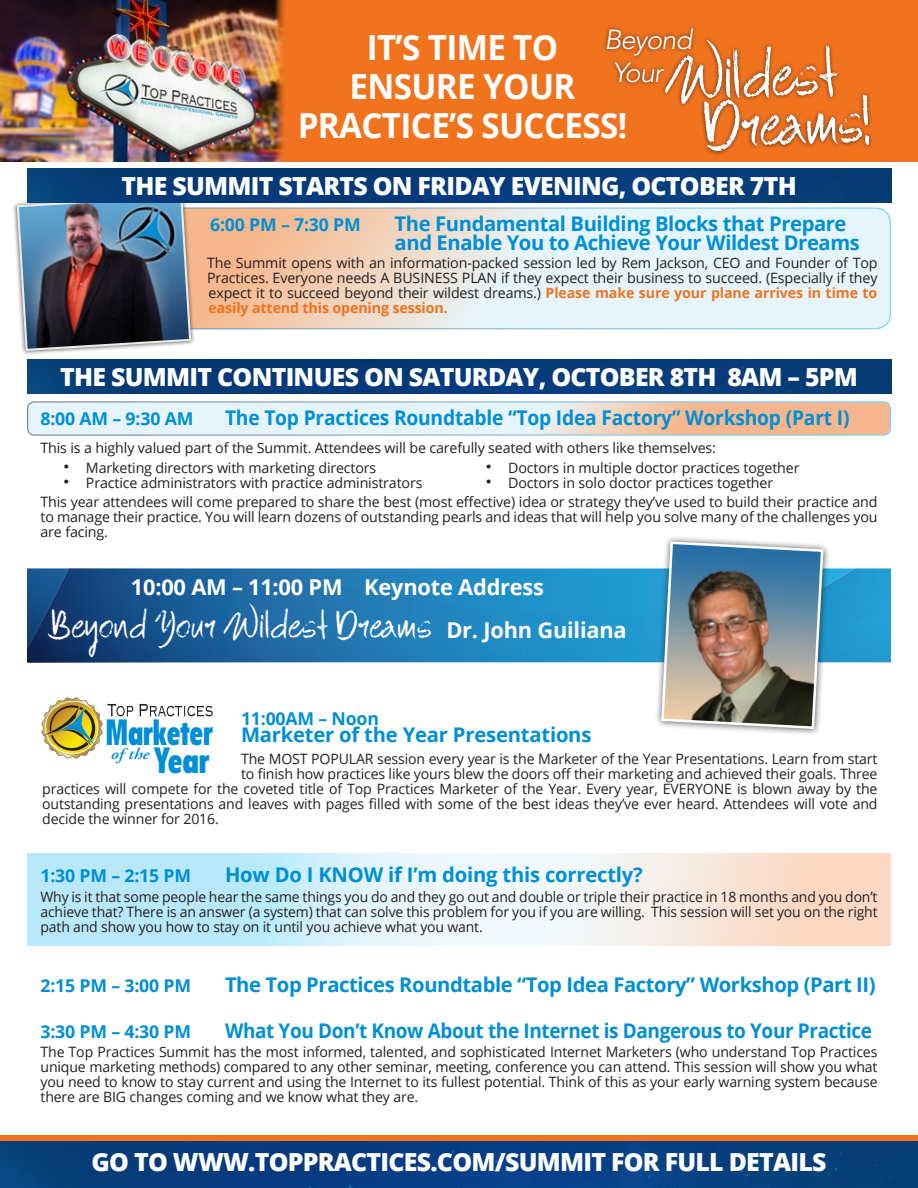
<style>
.page{position:relative;width:918px;height:1188px;background:#fff}
.page>*{position:absolute;margin:0;border:0;box-sizing:border-box;transform-origin:0 0}
.t1{font:66.75px "Rock Out";color:#fff}
.t2{font:39.3px "Rock Out";letter-spacing:.03em;color:#fff}
.t3{font:900 condensed 36px "Flyer LT Std";color:#008fd5;scale:.81 1}
.t4{font:900 condensed 36px "Flyer LT Std";color:#008fd5;scale:.88 1}
.t5{font:700 34.65px/38.7px "Open Sans";letter-spacing:-.02em;color:#fff;text-align:center;scale:.96 1}
.t6{font:italic 300 27.3px "Avenir LT Std";letter-spacing:-.04em;color:#fff}
.t7{font:800 24.9px "Open Sans";letter-spacing:-.03em;color:#fff}
.t8{font:700 21.9px "Open Sans";letter-spacing:-.01em;color:#fff}
.t9{font:700 20.25px/19px "Open Sans";letter-spacing:-.02em;color:#008fd5}
.t10{font:700 20.25px "Open Sans";letter-spacing:-.02em;color:#008fd5;scale:.94 1}
.t11{font:700 20.25px "Open Sans";letter-spacing:-.02em;color:#008fd5;scale:.95 1}
.t12{font:700 17.7px "Open Sans";letter-spacing:-.01em;color:#008fd5}
.t13{font:italic 600 15.9px "Adobe Garamond Pro";color:#008fd5;scale:1.13 1}
.t14{font:14.25px/15px "Open Sans";letter-spacing:-.01em;color:#231f20;text-align:justify}
.s1{font-weight:700;color:#f1731e}
.s2{font-family:"Helvetica";font-size:18px}
.s3{font-family:"Open Sans";font-weight:700;font-size:21.9px}
</style>
<div class="page">
<svg style="left:27px;top:854px;width:864px;height:91px"></svg>
<div style="left:0;top:0;width:918px;height:162px;background:#f1731e"></div>
<img style="left:0;top:0;width:285px;height:162px">
<svg style="left:28px;top:208px;width:862px;height:121px;background:#ebe4dd"></svg>
<div style="left:27px;top:207px;width:864px;height:122px;border:1px solid #fff;border-radius:15px"></div>
<div style="left:12px;top:191px;width:183px;height:164px;background:#231f20;opacity:.77"></div>
<img style="left:16px;top:194px;width:176px;height:158px">
<img style="left:27px;top:169px;width:864px;height:33px">
<img style="left:27px;top:360px;width:864px;height:34px">
<svg style="left:28px;top:402px;width:862px;height:33px;background:#ebe0d7"></svg>
<div style="left:27px;top:401px;width:864px;height:35px;border:1px solid #fff;border-radius:7px"></div>
<svg style="left:27px;top:568px;width:466px;height:94px;background:#1d669e"></svg>
<div style="left:654px;top:535px;width:176px;height:201px;background:#231f20;opacity:.75"></div>
<svg style="left:493px;top:540px;width:398px;height:190px"></svg>
<div style="left:603px;top:24px;width:270px;height:132px;background:#231f20;opacity:.75"></div>
<img style="left:0;top:1141px;width:918px;height:47px">
<div style="left:0;top:1136px;width:918px;height:5px;background:#f1731e"></div>
<svg style="left:139px;top:704px;width:74px;height:13px"></svg>
<img style="left:41px;top:697px;width:92px;height:62px">
<p class="t6" style="left:604px;top:24px;width:89px">Beyond</p>
<p class="t6" style="left:612px;top:57px;width:52px">Your</p>
<p class="t5" style="left:298px;top:28px;width:345px">IT’S TIME TO<br>ENSURE YOUR<br>PRACTICE’S SUCCESS!</p>
<p class="t1" style="left:663px;top:22px;width:175px;rotate:-2deg">Wildest</p>
<p class="t1" style="left:703px;top:70px;width:166px;rotate:-2deg">Dreams!</p>
<p class="t7" style="left:121px;top:167px;width:677px">THE SUMMIT STARTS ON FRIDAY EVENING, OCTOBER 7TH</p>
<p class="t12" style="left:210px;top:212px;width:152px">6:00 PM – 7:30 PM</p>
<p class="t9" style="left:395px;top:214px;width:467px">The Fundamental Building Blocks that Prepare and Enable You to Achieve Your Wildest Dreams</p>
<p class="t14" style="left:207px;top:255px;width:672px">The Summit opens with an information-packed session led by Rem Jackson, CEO and Founder of Top Practices. Everyone needs A BUSINESS PLAN if they expect their business to succeed. (Especially if they expect it to succeed beyond their wildest dreams.) <span class="s1">Please make sure your plane arrives in time to easily attend this opening session.</span></p>
<p class="t7" style="left:60px;top:358px;width:799px">THE SUMMIT CONTINUES ON SATURDAY, OCTOBER 8TH 8AM – 5PM</p>
<p class="t12" style="left:40px;top:406px;width:154px">8:00 AM – 9:30 AM</p>
<p class="t11" style="left:225px;top:403px;width:659px">The Top Practices Roundtable “Top Idea Factory” Workshop (Part I)</p>
<p class="t14" style="left:40px;top:440px;width:677px">This is a highly valued part of the Summit. Attendees will be carefully seated with others like themselves:</p>
<p class="t14" style="left:63px;top:460px;width:315px"><span class="s2">•</span> Marketing directors with marketing directors</p>
<p class="t14" style="left:63px;top:475px;width:361px"><span class="s2">•</span> Practice administrators with practice administrators</p>
<p class="t14" style="left:486px;top:460px;width:316px"><span class="s2">•</span> Doctors in multiple doctor practices together</p>
<p class="t14" style="left:486px;top:475px;width:289px"><span class="s2">•</span> Doctors in solo doctor practices together</p>
<p class="t14" style="left:40px;top:494px;width:839px">This year attendees will come prepared to share the best (most effective) idea or strategy they’ve used to build their practice and to manage their practice. You will learn dozens of outstanding pearls and ideas that will help you solve many of the challenges you are facing.</p>
<p class="t8" style="left:131px;top:572px;width:415px">10:00 AM – 11:00 PM Keynote Address</p>
<p class="t2" style="left:48px;top:592px;width:580px">Beyond Your Wildest Dreams <span class="s3">Dr. John Guiliana</span></p>
<p class="t12" style="left:241px;top:706px;width:140px">11:00AM – Noon</p>
<p class="t9" style="left:241px;top:724px;width:352px">Marketer of the Year Presentations</p>
<p class="t14" style="left:241px;top:751px;width:638px">The MOST POPULAR session every year is the Marketer of the Year Presentations. Learn from start</p>
<p class="t14" style="left:241px;top:766px;width:638px">to finish how practices like yours blew the doors off their marketing and achieved their goals. Three</p>
<p class="t14" style="left:42px;top:781px;width:837px">practices will compete for the coveted title of Top Practices Marketer of the Year. Every year, EVERYONE is blown away by the</p>
<p class="t14" style="left:42px;top:796px;width:837px">outstanding presentations and leaves with pages filled with some of the best ideas they’ve ever heard. Attendees will vote and</p>
<p class="t14" style="left:42px;top:811px;width:178px">decide the winner for 2016.</p>
<p class="t3" style="left:106px;top:711px;width:134px">Marketer</p>
<p class="t13" style="left:111px;top:745px;width:36px">of the</p>
<p class="t4" style="left:154px;top:739px;width:65px">Year</p>
<p class="t12" style="left:40px;top:864px;width:152px">1:30 PM – 2:15 PM</p>
<p class="t9" style="left:225px;top:865px;width:419px">How Do I KNOW if I’m doing this correctly?</p>
<p class="t14" style="left:40px;top:889px;width:839px">Why is it that some people hear the same things you do and they go out and double or triple their practice in 18 months and you don’t achieve that? There is an answer (a system) that can solve this problem for you if you are willing. This session will set you on the right path and show you how to stay on it until you achieve what you want.</p>
<p class="t12" style="left:40px;top:973px;width:152px">2:15 PM – 3:00 PM</p>
<p class="t9" style="left:225px;top:974px;width:652px">The Top Practices Roundtable “Top Idea Factory” Workshop (Part II)</p>
<p class="t12" style="left:40px;top:1019px;width:152px">3:30 PM – 4:30 PM</p>
<p class="t10" style="left:225px;top:1016px;width:690px">What You Don’t Know About the Internet is Dangerous to Your Practice</p>
<p class="t14" style="left:40px;top:1044px;width:839px">The Top Practices Summit has the most informed, talented, and sophisticated Internet Marketers (who understand Top Practices unique marketing methods) compared to any other seminar, meeting, conference you can attend. This session will show you what you need to know to stay current and using the Internet to its fullest potential. Think of this as your early warning system because there are BIG changes coming and we know what they are.</p>
<p class="t7" style="left:92px;top:1143px;width:736px">GO TO WWW.TOPPRACTICES.COM/SUMMIT FOR FULL DETAILS</p>
</div>
